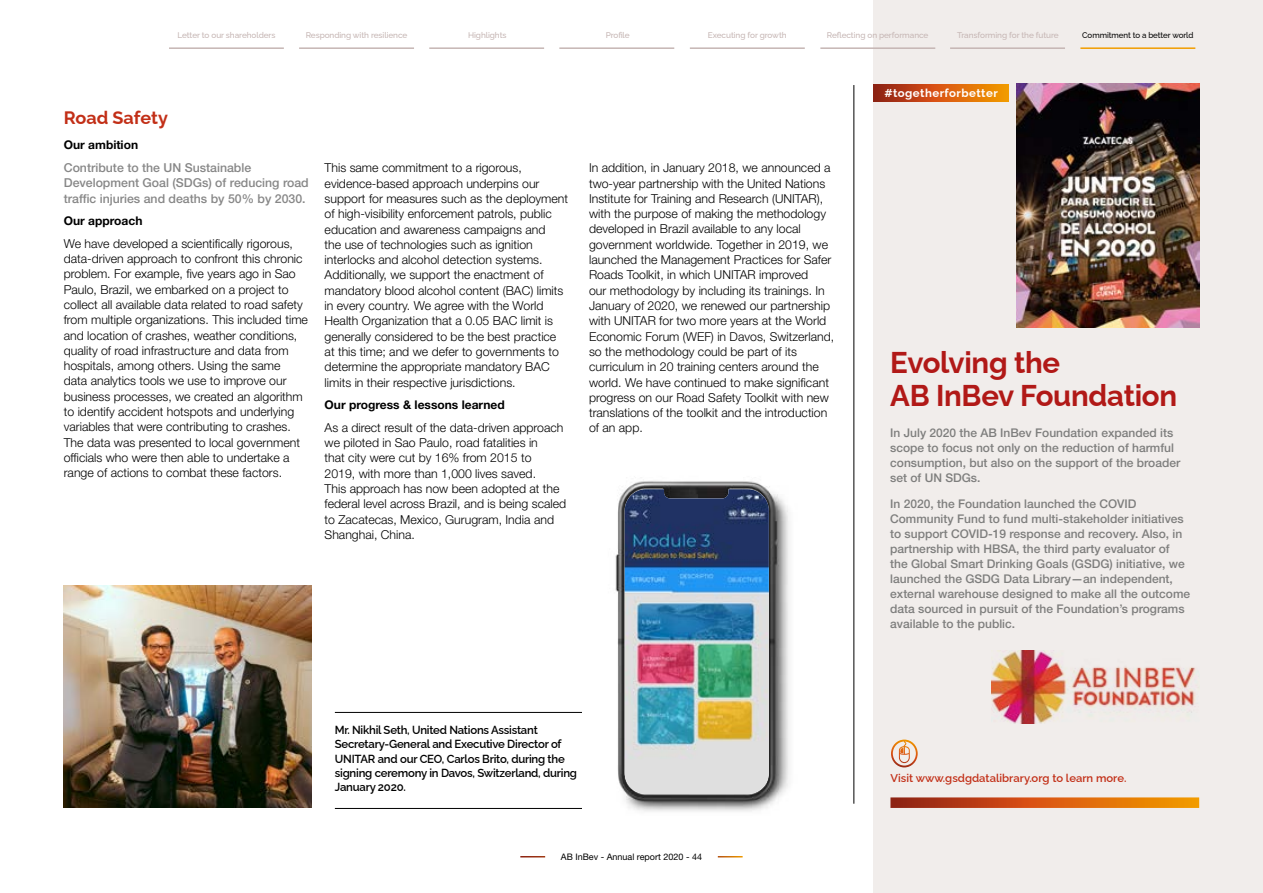
<style>
.page{position:relative;width:1263px;height:893px;background:#fff}
.page>*{position:absolute;margin:0;border:0;box-sizing:border-box;transform-origin:0 0}
.t1{font:700 30px/33px "Raleway";letter-spacing:-.01em;color:#b11917}
.t2{font:700 18px "Raleway";color:#c22f17}
.t3{font:300 12.3px/15.3px "Helvetica Neue LT Std";color:#000}
.t4{font:500 12.3px/15.3px "Helvetica Neue LT Std";color:#878787}
.t5{font:500 12px/15px "Helvetica Neue LT Std";color:#7e7e7d}
.t6{font:700 12px "Helvetica Neue LT Std";color:#000}
.t7{font:600 11.7px/14.2px "Raleway";letter-spacing:-.02em;color:#000}
.t8{font:700 11.4px "Raleway";letter-spacing:.04em;color:#fff}
.t9{font:600 11.25px "Raleway";color:#c22f17}
.t10{font:9px "Helvetica Neue LT Std";color:#000}
.t11{font:500 8.25px "Raleway";letter-spacing:-.01em;color:#c5b5b3}
.t12{font:500 8.25px "Raleway";letter-spacing:-.01em;color:#000}
</style>
<div class="page">
<div style="left:873px;top:0;width:390px;height:893px;background:#f1edeb"></div>
<img style="left:1016px;top:84px;width:183px;height:244px">
<svg style="left:890px;top:797px;width:309px;height:11px;background:#cf6118"></svg>
<svg style="left:873px;top:84px;width:136px;height:17px;background:#cd5a0d"></svg>
<hr style="left:853px;top:85px;width:1px;height:719px;background:#000">
<img style="left:64px;top:585px;width:248px;height:223px">
<hr style="left:335px;top:712px;width:255px;height:1px;background:#000">
<hr style="left:335px;top:808px;width:255px;height:1px;background:#000">
<svg style="left:891px;top:740px;width:27px;height:27px"></svg>
<img style="left:992px;top:650px;width:207px;height:73px">
<img style="left:583px;top:481px;width:206px;height:331px">
<img style="left:625px;top:489px;width:144px;height:305px">
<svg style="left:718px;top:856px;width:25px;height:1px"></svg>
<svg style="left:520px;top:856px;width:25px;height:1px"></svg>
<hr style="left:169px;top:47px;width:115px;height:2px;background:#c5b5b3">
<hr style="left:429px;top:47px;width:115px;height:2px;background:#c5b5b3">
<hr style="left:299px;top:47px;width:115px;height:2px;background:#c5b5b3">
<hr style="left:559px;top:47px;width:115px;height:2px;background:#c5b5b3">
<hr style="left:820px;top:47px;width:115px;height:2px;background:#c5b5b3">
<hr style="left:690px;top:47px;width:115px;height:2px;background:#c5b5b3">
<hr style="left:950px;top:47px;width:115px;height:2px;background:#c5b5b3">
<hr style="left:1080px;top:47px;width:115px;height:2px;background:#f29d00">
<p class="t11" style="left:177px;top:28px;width:100px">Letter to our shareholders</p>
<p class="t11" style="left:306px;top:28px;width:103px">Responding with resilience</p>
<p class="t11" style="left:468px;top:28px;width:40px">Highlights</p>
<p class="t11" style="left:606px;top:28px;width:26px">Profile</p>
<p class="t11" style="left:708px;top:28px;width:80px">Executing for growth</p>
<p class="t11" style="left:827px;top:28px;width:103px">Reflecting on performance</p>
<p class="t11" style="left:957px;top:28px;width:103px">Transforming for the future</p>
<p class="t12" style="left:1082px;top:28px;width:113px">Commitment to a better world</p>
<h2 class="t2" style="left:64px;top:103px;width:106px">Road Safety</h2>
<p class="t6" style="left:64px;top:137px;width:76px">Our ambition</p>
<p class="t4" style="left:64px;top:160px;width:246px">Contribute to the UN Sustainable<br>Development Goal (SDGs) of reducing road traffic injuries and deaths by 50% by 2030.</p>
<p class="t6" style="left:64px;top:213px;width:80px">Our approach</p>
<p class="t3" style="left:64px;top:235px;width:246px">We have developed a scientifically rigorous, data-driven approach to confront this chronic problem. For example, five years ago in Sao Paulo, Brazil, we embarked on a project to collect all available data related to road safety from multiple organizations. This included time and location of crashes, weather conditions, quality of road infrastructure and data from hospitals, among others. Using the same<br>data analytics tools we use to improve our business processes, we created an algorithm to identify accident hotspots and underlying variables that were contributing to crashes.<br>The data was presented to local government officials who were then able to undertake a range of actions to combat these factors.</p>
<p class="t3" style="left:325px;top:160px;width:245px">This same commitment to a rigorous, evidence-based approach underpins our support for measures such as the deployment of high-visibility enforcement patrols, public education and awareness campaigns and<br>the use of technologies such as ignition interlocks and alcohol detection systems.<br>Additionally, we support the enactment of mandatory blood alcohol content (BAC) limits in every country. We agree with the World Health Organization that a 0.05 BAC limit is generally considered to be the best practice at this time; and we defer to governments to determine the appropriate mandatory BAC limits in their respective jurisdictions.</p>
<p class="t6" style="left:325px;top:397px;width:182px">Our progress &amp; lessons learned</p>
<p class="t3" style="left:325px;top:419px;width:243px">As a direct result of the data-driven approach we piloted in Sao Paulo, road fatalities in<br>that city were cut by 16% from 2015 to<br>2019, with more than 1,000 lives saved.<br>This approach has now been adopted at the federal level across Brazil, and is being scaled to Zacatecas, Mexico, Gurugram, India and Shanghai, China.</p>
<p class="t3" style="left:589px;top:160px;width:247px">In addition, in January 2018, we announced a two-year partnership with the United Nations Institute for Training and Research (UNITAR), with the purpose of making the methodology developed in Brazil available to any local government worldwide. Together in 2019, we launched the Management Practices for Safer Roads Toolkit, in which UNITAR improved<br>our methodology by including its trainings. In January of 2020, we renewed our partnership with UNITAR for two more years at the World Economic Forum (WEF) in Davos, Switzerland, so the methodology could be part of its curriculum in 20 training centers around the world. We have continued to make significant progress on our Road Safety Toolkit with new translations of the toolkit and the introduction of an app.</p>
<p class="t7" style="left:335px;top:721px;width:244px">Mr. Nikhil Seth, United Nations Assistant Secretary-General and Executive Director of UNITAR and our CEO, Carlos Brito, during the signing ceremony in Davos, Switzerland, during January 2020.</p>
<p class="t10" style="left:561px;top:851px;width:143px">AB InBev - Annual report 2020 - 44</p>
<p class="t8" style="left:884px;top:83px;width:115px">#togetherforbetter</p>
<h1 class="t1" style="left:890px;top:342px;width:288px">Evolving the<br>AB InBev Foundation</h1>
<p class="t5" style="left:890px;top:425px;width:292px">In July 2020 the AB InBev Foundation expanded its scope to focus not only on the reduction of harmful consumption, but also on the support of the broader set of UN SDGs.</p>
<p class="t5" style="left:890px;top:496px;width:301px">In 2020, the Foundation launched the COVID Community Fund to fund multi-stakeholder initiatives to support COVID-19 response and recovery. Also, in partnership with HBSA, the third party evaluator of the Global Smart Drinking Goals (GSDG) initiative, we launched the GSDG Data Library—an independent, external warehouse designed to make all the outcome data sourced in pursuit of the Foundation’s programs available to the public.</p>
<p class="t9" style="left:890px;top:769px;width:237px">Visit www.gsdgdatalibrary.org to learn more.</p>
</div>
